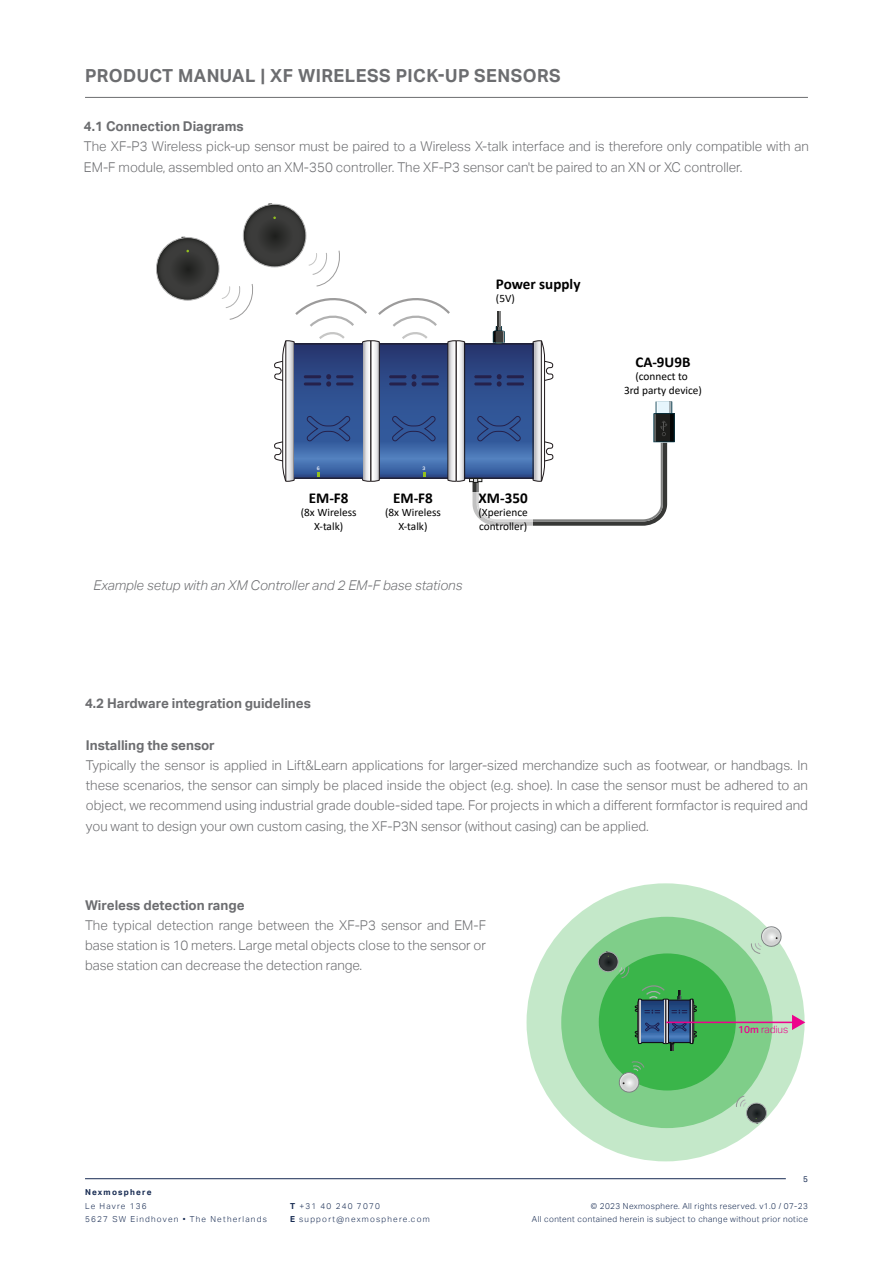
<style>
.page{position:relative;width:893px;height:1263px;background:#fff}
.page>*{position:absolute;margin:0;border:0;box-sizing:border-box;transform-origin:0 0}
.t1{font:700 18px "Aktiv Grotesk";letter-spacing:.025em;color:#6c6d70}
.t2{font:700 15.15px "Calibri";color:#010000}
.t3{font:700 15px "Calibri";color:#010000}
.t4{font:300 13.5px/20.2px "Aktiv Grotesk";color:#6c6d70;text-align:justify}
.t5{font:700 13.5px "Aktiv Grotesk";color:#6c6d70}
.t6{font:italic 300 13.5px "Aktiv Grotesk";color:#6c6d70}
.t7{font:11.4px/13.6px "Calibri";color:#010000;text-align:center}
.t8{font:11.25px/13.6px "Calibri";color:#010000;text-align:center}
.t9{font:300 10.05px "Aktiv Grotesk";color:#ed028c}
.t10{font:300 8.25px "Aktiv Grotesk";letter-spacing:.05em;color:#172b52}
.t11{font:300 8.25px "Aktiv Grotesk";letter-spacing:.15em;color:#172b52}
.t12{font:700 8.25px "Aktiv Grotesk";letter-spacing:.15em;color:#172b52}
.t13{font:8.25px "Aktiv Grotesk";color:#172b52}
.t14{font:500 4.95px "Aktiv Grotesk";color:#fff}
.s1{font-weight:500}
.s2{font-weight:700}
</style>
<div class="page">
<hr style="left:85px;top:1178px;width:701px;height:1px;background:#172b52">
<hr style="left:85px;top:97px;width:723px;height:1px;background:#6c6d70">
<svg style="left:465px;top:345px;width:7px;height:133px"></svg>
<hr style="left:465px;top:478px;width:68px;height:1px;background:#1d1719">
<hr style="left:465px;top:344px;width:68px;height:1px;background:#1d1719">
<div style="left:469px;top:478px;width:13px;height:4px;border:1px solid #1d1e1c"></div>
<svg style="left:472px;top:311px;width:203px;height:215px"></svg>
<svg style="left:243px;top:204px;width:63px;height:63px;background:#393938"></svg>
<div style="left:243px;top:204px;width:63px;height:63px;border:1px solid #b1b1b1;border-radius:50%"></div>
<svg style="left:272px;top:216px;width:6px;height:3px"></svg>
<svg style="left:308px;top:250px;width:32px;height:37px"></svg>
<svg style="left:156px;top:238px;width:63px;height:62px;background:#393937"></svg>
<div style="left:156px;top:237px;width:63px;height:63px;border:1px solid #b1b1b1;border-radius:50%"></div>
<svg style="left:222px;top:284px;width:31px;height:36px"></svg>
<svg style="left:274px;top:298px;width:191px;height:184px"></svg>
<div style="left:526px;top:883px;width:279px;height:278px;background:#c4e8c9;border-radius:50%"></div>
<div style="left:561px;top:917px;width:212px;height:211px;background:#7fce89;border-radius:50%"></div>
<div style="left:599px;top:953px;width:137px;height:137px;background:#3ab54a;border-radius:50%"></div>
<svg style="left:635px;top:985px;width:62px;height:66px"></svg>
<svg style="left:598px;top:952px;width:20px;height:20px"></svg>
<div style="left:598px;top:952px;width:20px;height:20px;border:1px solid #a6a9aa;border-radius:50%"></div>
<svg style="left:606px;top:952px;width:3px;height:5px"></svg>
<svg style="left:618px;top:966px;width:11px;height:12px"></svg>
<svg style="left:736px;top:1095px;width:31px;height:28px"></svg>
<svg style="left:751px;top:926px;width:31px;height:28px"></svg>
<svg style="left:618px;top:1061px;width:27px;height:32px"></svg>
<hr style="left:666px;top:1021px;width:128px;height:2px;background:#ed028c">
<svg style="left:792px;top:1015px;width:13px;height:15px"></svg>
<p class="t1" style="left:85px;top:65px;width:477px">PRODUCT MANUAL | XF WIRELESS PICK-UP SENSORS</p>
<p class="t5" style="left:84px;top:119px;width:161px">4.1 Connection Diagrams</p>
<p class="t4" style="left:84px;top:137px;width:726px">The XF-P3 Wireless pick-up sensor must be paired to a Wireless X-talk interface and is therefore only compatible with an<br>EM-F module, assembled onto an XM-350 controller. The XF-P3 sensor can't be paired to an XN or XC controller.</p>
<p class="t2" style="left:496px;top:273px;width:86px">Power supply</p>
<p class="t8" style="left:496px;top:291px;width:21px">(5V)</p>
<p class="t14" style="left:317px;top:465px;width:4px">6</p>
<p class="t14" style="left:423px;top:465px;width:4px">3</p>
<p class="t2" style="left:309px;top:487px;width:41px">EM-F8</p>
<p class="t8" style="left:301px;top:506px;width:57px">(8x Wireless<br>X-talk)</p>
<p class="t2" style="left:393px;top:487px;width:41px">EM-F8</p>
<p class="t8" style="left:385px;top:506px;width:57px">(8x Wireless<br>X-talk)</p>
<p class="t2" style="left:479px;top:487px;width:51px">XM-350</p>
<p class="t8" style="left:478px;top:506px;width:51px;text-align:left">(Xperience controller)</p>
<p class="t6" style="left:93px;top:578px;width:371px">Example setup with an XM Controller and 2 EM-F base stations</p>
<p class="t5" style="left:85px;top:695px;width:227px">4.2 Hardware integration guidelines</p>
<p class="t3" style="left:635px;top:351px;width:56px">CA-9U9B</p>
<p class="t7" style="left:624px;top:369px;width:79px">(connect to<br>3rd party device)</p>
<p class="t5" style="left:86px;top:737px;width:131px">Installing the sensor</p>
<p class="t4" style="left:86px;top:755px;width:723px">Typically the sensor is applied in Lift&amp;Learn applications for larger-sized merchandize such as footwear, or handbags. In these scenarios, the sensor can simply be placed inside the object (e.g. shoe). In case the sensor must be adhered to an object, we recommend using industrial grade double-sided tape. For projects in which a different formfactor is required and you want to design your own custom casing, the XF-P3N sensor (without casing) can be applied.</p>
<p class="t5" style="left:85px;top:897px;width:161px">Wireless detection range</p>
<p class="t4" style="left:85px;top:915px;width:402px">The typical detection range between the XF-P3 sensor and EM-F base station is 10 meters. Large metal objects close to the sensor or base station can decrease the detection range.</p>
<p class="t9" style="left:738px;top:1024px;width:52px"><span class="s1">10m</span> radius</p>
<p class="t12" style="left:85px;top:1187px;width:68px">Nexmosphere</p>
<p class="t11" style="left:85px;top:1201px;width:63px">Le Havre 136</p>
<p class="t11" style="left:85px;top:1214px;width:183px">5627 SW Eindhoven • The Netherlands</p>
<p class="t11" style="left:290px;top:1201px;width:91px"><span class="s2">T</span> +31 40 240 7070</p>
<p class="t11" style="left:290px;top:1214px;width:141px"><span class="s2">E</span> support@nexmosphere.com</p>
<p class="t13" style="left:803px;top:1174px;width:6px">5</p>
<p class="t10" style="left:591px;top:1201px;width:219px">© 2023 Nexmosphere. All rights reserved. v1.0 / 07-23</p>
<p class="t10" style="left:532px;top:1214px;width:277px">All content contained herein is subject to change without prior notice</p>
</div>
